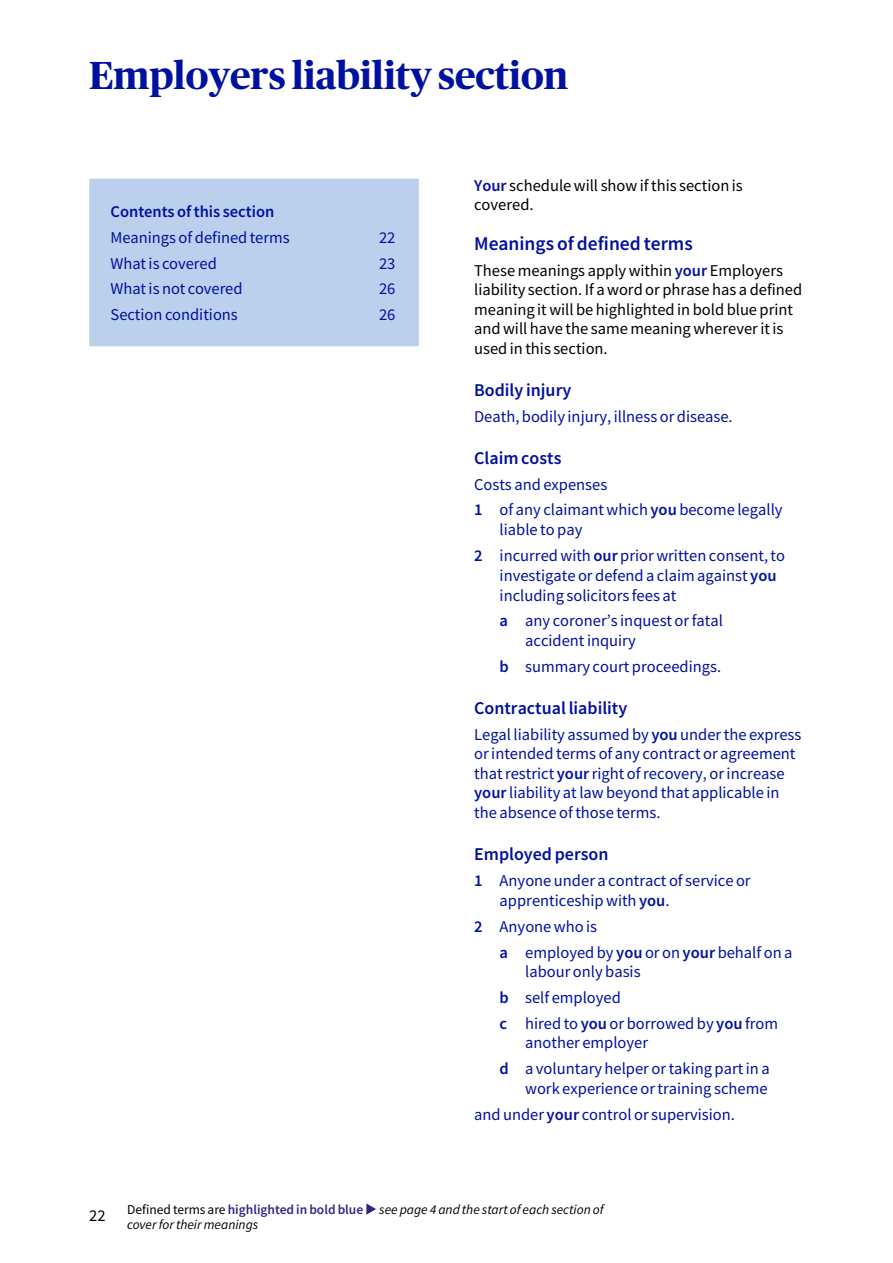
<style>
.page{position:relative;width:893px;height:1263px;background:#fff}
.page>*{position:absolute;margin:0;border:0;box-sizing:border-box;transform-origin:0 0}
.t1{font:700 39px "Publico Headline";color:#00109f}
.t2{font:600 19.5px "Source Sans Pro";color:#00109f}
.t3{font:600 18px "Source Sans Pro";color:#00109f}
.t4{font:16.5px/25.8px "Source Sans Pro";color:#00109f}
.t5{font:16.5px/19.5px "Source Sans Pro";color:#000}
.t6{font:600 16.5px "Source Sans Pro";color:#00109f}
.t7{font:italic 13.5px/15px "Source Sans Pro";color:#000}
.s1{font-weight:600;color:#00109f}
.s2{font-weight:600}
.s3{font-style:normal}
.s4{font-weight:600;font-style:normal;color:#312783}
</style>
<div class="page">
<svg style="left:366px;top:1203px;width:10px;height:12px"></svg>
<div style="left:89px;top:179px;width:330px;height:167px;background:#bad0ec"></div>
<h1 class="t1" style="left:89px;top:47px;width:480px">Employers liability section</h1>
<p class="t6" style="left:111px;top:201px;width:165px">Contents of this section</p>
<p class="t4" style="left:111px;top:224px;width:181px">Meanings of defined terms</p>
<p class="t4" style="left:379px;top:224px;width:18px">22</p>
<p class="t4" style="left:111px;top:250px;width:108px">What is covered</p>
<p class="t4" style="left:379px;top:250px;width:18px">23</p>
<p class="t4" style="left:111px;top:276px;width:134px">What is not covered</p>
<p class="t4" style="left:379px;top:276px;width:18px">26</p>
<p class="t4" style="left:111px;top:302px;width:129px">Section conditions</p>
<p class="t4" style="left:379px;top:302px;width:18px">26</p>
<p class="t5" style="left:474px;top:176px;width:270px"><span class="s1">Your</span> schedule will show if this section is covered.</p>
<p class="t2" style="left:474px;top:231px;width:220px">Meanings of defined terms</p>
<p class="t5" style="left:474px;top:260px;width:330px">These meanings apply within <span class="s1">your</span> Employers liability section. If a word or phrase has a defined meaning it will be highlighted in bold blue print and will have the same meaning wherever it is used in this section.</p>
<p class="t3" style="left:474px;top:378px;width:99px">Bodily injury</p>
<p class="t4" style="left:474px;top:403px;width:260px">Death, bodily injury, illness or disease.</p>
<p class="t3" style="left:474px;top:446px;width:89px">Claim costs</p>
<p class="t4" style="left:474px;top:471px;width:310px">Costs and expenses<br><span class="s2">1</span> of any claimant which <span class="s2">you</span> become legally</p>
<p class="t4" style="left:474px;top:517px;width:313px;text-indent:26px">liable to pay<br><span class="s2">2</span> incurred with <span class="s2">our</span> prior written consent, to</p>
<p class="t4" style="left:500px;top:565px;width:278px;line-height:19.8px">investigate or defend a claim against <span class="s2">you </span>including solicitors fees at</p>
<p class="t4" style="left:525px;top:611px;width:199px;line-height:19.5px;text-indent:-26px"><span class="s2">a</span> any coroner’s inquest or fatal accidentinquiry</p>
<p class="t4" style="left:500px;top:653px;width:223px"><span class="s2">b</span> summary court proceedings.</p>
<p class="t3" style="left:474px;top:696px;width:155px">Contractual liability</p>
<p class="t4" style="left:474px;top:724px;width:329px;line-height:19.5px">Legal liability assumed by <span class="s2">you</span> under the express or intended terms of any contract or agreement that restrict <span class="s2">your</span> right of recovery, or increase <span class="s2">your</span> liability at law beyond that applicable in the absence of those terms.</p>
<p class="t3" style="left:474px;top:842px;width:136px">Employed person</p>
<p class="t4" style="left:500px;top:871px;width:253px;line-height:19.8px;text-indent:-26px"><span class="s2">1</span> Anyone under a contract of service or apprenticeship with <span class="s2">you</span>.</p>
<p class="t4" style="left:500px;top:913px;width:294px;text-indent:-26px"><span class="s2">2</span> Anyone who is<br><span class="s2">a</span> employed by <span class="s2">you</span> or on <span class="s2">your</span> behalf on a</p>
<p class="t4" style="left:500px;top:959px;width:280px;text-indent:26px">labour only basis<br><span class="s2">b</span> self employed<br><span class="s2">c</span> hired to <span class="s2">you</span> or borrowed by <span class="s2">you</span> from</p>
<p class="t4" style="left:500px;top:1030px;width:272px;text-indent:26px">another employer<br><span class="s2">d</span> a voluntary helper or taking part in a</p>
<p class="t4" style="left:474px;top:1075px;width:295px;text-indent:51px">work experience or training scheme and under <span class="s2">your</span> control or supervision.</p>
<p class="t5" style="left:89px;top:1206px;width:18px">22</p>
<p class="t7" style="left:127px;top:1202px;width:478px"><span class="s3">Defined terms are</span> <span class="s4">highlighted in bold blue</span> see page 4 and the start of each section of cover for their meanings</p>
</div>
